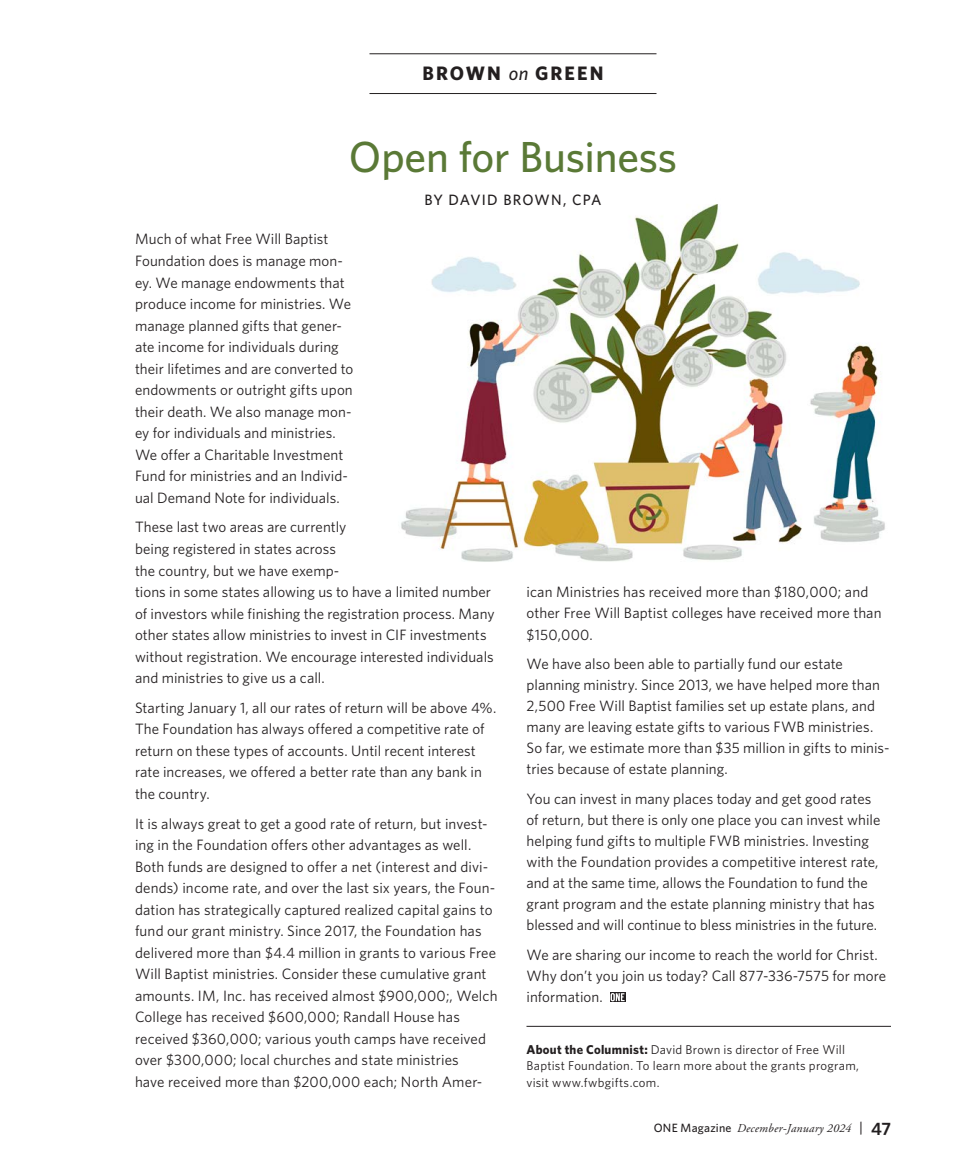
<style>
.page{position:relative;width:972px;height:1168px;background:#fff}
.page>*{position:absolute;margin:0;border:0;box-sizing:border-box;transform-origin:0 0}
.t1{font:500 43.5px "Whitney";letter-spacing:-.005em;color:#5a7936}
.t2{font:700 19.5px "Whitney";letter-spacing:.105em;color:#231f20}
.t3{font:15px/21.5px "Whitney";letter-spacing:.005em;color:#231f20}
.t4{font:500 15px "Whitney";letter-spacing:.075em;color:#231f20}
.t5{font:12.75px/16.6px "Whitney";letter-spacing:.02em;color:#231f20}
.t6{font:italic 12px "Adobe Garamond Pro";letter-spacing:.02em;color:#231f20}
.s1{font-weight:500;font-style:italic}
.s2{font-weight:700}
.s3{font-family:"Whitney";font-weight:500;font-style:normal}
.s4{font-family:"Whitney";font-weight:500;font-style:normal;font-size:14.4px}
.s5{font-family:"Whitney";font-weight:600;font-style:normal;font-size:18px}
</style>
<div class="page">
<img style="left:401px;top:204px;width:484px;height:358px">
<hr style="left:526px;top:1026px;width:365px;height:1px;background:#231f20">
<svg style="left:610px;top:992px;width:15px;height:10px"></svg>
<svg style="left:611px;top:993px;width:14px;height:8px"></svg>
<hr style="left:369px;top:93px;width:288px;height:1px;background:#231f20">
<hr style="left:369px;top:53px;width:288px;height:1px;background:#231f20">
<h2 class="t2" style="left:423px;top:61px;width:182px">BROWN <span class="s1">on</span> GREEN</h2>
<h1 class="t1" style="left:349px;top:128px;width:330px">Open for Business</h1>
<p class="t4" style="left:424px;top:190px;width:179px">BY DAVID BROWN, CPA</p>
<p class="t3" style="left:135px;top:228px;width:220px">Much of what Free Will Baptist Foundation does is manage mon&shy;ey. We manage endowments that produce income for ministries. We manage planned gifts that gener&shy;ate income for individuals during their lifetimes and are converted to endowments or outright gifts upon their death. We also manage mon&shy;ey for individuals and ministries.<br>We offer a Charitable Investment Fund for ministries and an Individ&shy;ual Demand Note for individuals.</p>
<p class="t3" style="left:135px;top:516px;width:361px">These last two areas are currently<br>being registered in states across<br>the country, but we have exemp-<br>tions in some states allowing us to have a limited number of investors while finishing the registration process. Many other states allow ministries to invest in CIF investments without registration. We encourage interested individuals and ministries to give us a call.</p>
<p class="t3" style="left:135px;top:696px;width:363px">Starting January 1, all our rates of return will be above 4%.<br>The Foundation has always offered a competitive rate of return on these types of accounts. Until recent interest rate increases, we offered a better rate than any bank in the country.</p>
<p class="t3" style="left:135px;top:812px;width:364px">It is always great to get a good rate of return, but invest&shy;ing in the Foundation offers other advantages as well.<br>Both funds are designed to offer a net (interest and divi&shy;dends) income rate, and over the last six years, the Foun&shy;dation has strategically captured realized capital gains to fund our grant ministry. Since 2017, the Foundation has delivered more than $4.4 million in grants to various Free Will Baptist ministries. Consider these cumulative grant amounts. IM, Inc. has received almost $900,000;, Welch College has received $600,000; Randall House has received $360,000; various youth camps have received over $300,000; local churches and state ministries<br>have received more than $200,000 each; North Amer-</p>
<p class="t3" style="left:526px;top:581px;width:357px">ican Ministries has received more than $180,000; and other Free Will Baptist colleges have received more than $150,000.</p>
<p class="t3" style="left:526px;top:653px;width:364px">We have also been able to partially fund our estate planning ministry. Since 2013, we have helped more than 2,500 Free Will Baptist families set up estate plans, and many are leaving estate gifts to various FWB ministries.<br>So far, we estimate more than $35 million in gifts to minis&shy;tries because of estate planning.</p>
<p class="t3" style="left:526px;top:787px;width:356px">You can invest in many places today and get good rates of return, but there is only one place you can invest while helping fund gifts to multiple FWB ministries. Investing with the Foundation provides a competitive interest rate, and at the same time, allows the Foundation to fund the grant program and the estate planning ministry that has blessed and will continue to bless ministries in the future.</p>
<p class="t3" style="left:526px;top:943px;width:361px">We are sharing our income to reach the world for Christ.<br>Why don’t you join us today? Call 877-336-7575 for more information.</p>
<p class="t5" style="left:526px;top:1040px;width:334px"><span class="s2">About the Columnist:</span> David Brown is director of Free Will<br>Baptist Foundation. To learn more about the grants program, visit www.fwbgifts.com.</p>
<p class="t6" style="left:654px;top:1121px;width:239px"><span class="s3">ONE Magazine</span> December-January 2024 <span class="s4">|</span> <span class="s5">47</span></p>
</div>
